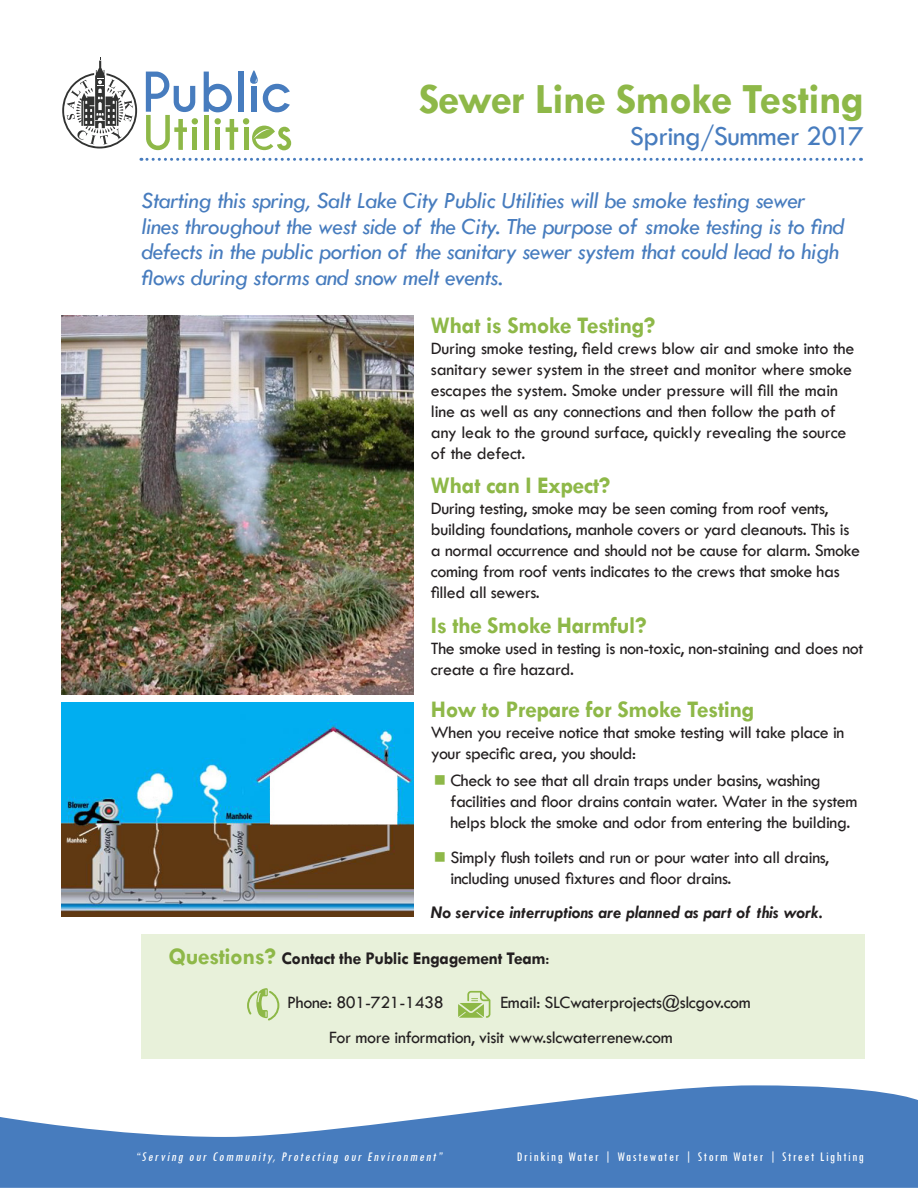
<style>
.page{position:relative;width:918px;height:1188px;background:#fff}
.page>*{position:absolute;margin:0;border:0;box-sizing:border-box;transform-origin:0 0}
.t1{font:700 43.5px "Tw Cen";letter-spacing:-.02em;color:#8eb848}
.t2{font:28.5px "Tw Cen";letter-spacing:-.02em;color:#477cbe}
.t3{font:italic 24px/25.5px "Tw Cen";letter-spacing:-.02em;color:#477cbe}
.t4{font:700 24px "Tw Cen";letter-spacing:-.02em;color:#8eb848}
.t5{font:18px/21px "Tw Cen";letter-spacing:-.02em;color:#231f20}
.t6{font:italic 700 18px "Tw Cen";color:#231f20}
.t7{font:700 18px "Tw Cen";letter-spacing:-.02em;color:#231f20}
.t8{font:condensed 13.65px "Tw Cen";letter-spacing:.12em;color:#fff}
.t9{font:italic condensed 13.65px "Tw Cen";color:#fff}
.s1{color:#8eb848}
.s2{font-size:24px;color:#8eb848}
.s3{font-weight:400}
</style>
<div class="page">
<div style="left:141px;top:934px;width:723px;height:124px;background:#e8f1da"></div>
<svg style="left:0;top:1085px;width:918px;height:103px;fill:#477cbe"></svg>
<svg style="left:62px;top:57px;width:75px;height:91px"></svg>
<div style="left:204px;top:115px;width:5px;height:35px;background:#8eb848"></div>
<svg style="left:215px;top:118px;width:76px;height:32px"></svg>
<svg style="left:146px;top:72px;width:52px;height:78px"></svg>
<svg style="left:204px;top:72px;width:28px;height:40px"></svg>
<div style="left:238px;top:72px;width:5px;height:40px;background:#477cbe"></div>
<svg style="left:250px;top:70px;width:40px;height:42px"></svg>
<svg style="left:141px;top:158px;width:720px;height:3px"></svg>
<img style="left:62px;top:702px;width:352px;height:215px">
<img style="left:62px;top:316px;width:352px;height:378px">
<svg style="left:247px;top:988px;width:32px;height:33px"></svg>
<svg style="left:458px;top:991px;width:32px;height:27px"></svg>
<p class="t1" style="left:419px;top:73px;width:447px">Sewer Line Smoke Testing</p>
<p class="t2" style="left:630px;top:118px;width:236px">Spring/Summer 2017</p>
<p class="t3" style="left:141px;top:188px;width:705px">Starting this spring, Salt Lake City Public Utilities will be smoke testing sewer lines throughout the west side of the City. The purpose of smoke testing is to find defects in the public portion of the sanitary sewer system that could lead to high flows during storms and snow melt events.</p>
<p class="t4" style="left:431px;top:311px;width:226px">What is Smoke Testing?</p>
<p class="t5" style="left:431px;top:337px;width:425px">During smoke testing, field crews blow air and smoke into the sanitary sewer system in the street and monitor where smoke escapes the system. Smoke under pressure will fill the main line as well as any connections and then follow the path of any leak to the ground surface, quickly revealing the source of the defect.</p>
<p class="t4" style="left:431px;top:471px;width:181px">What can I Expect?</p>
<p class="t5" style="left:431px;top:498px;width:431px">During testing, smoke may be seen coming from roof vents, building foundations, manhole covers or yard cleanouts. This is a normal occurrence and should not be cause for alarm. Smoke coming from roof vents indicates to the crews that smoke has filled all sewers.</p>
<p class="t4" style="left:431px;top:611px;width:217px">Is the Smoke Harmful?</p>
<p class="t5" style="left:431px;top:637px;width:434px">The smoke used in testing is non-toxic, non-staining and does not create a fire hazard.</p>
<p class="t4" style="left:431px;top:695px;width:325px">How to Prepare for Smoke Testing</p>
<p class="t5" style="left:431px;top:721px;width:415px">When you receive notice that smoke testing will take place in your specific area, you should:</p>
<p class="t5" style="left:450px;top:770px;width:409px;text-indent:-16px"><span class="s1">■</span> Check to see that all drain traps under basins, washing facilities and floor drains contain water. Water in the system helps block the smoke and odor from entering the building.</p>
<p class="t5" style="left:450px;top:847px;width:380px;text-indent:-16px"><span class="s1">■</span> Simply flush toilets and run or pour water into all drains, including unused fixtures and floor drains.</p>
<p class="t6" style="left:431px;top:902px;width:393px">No service interruptions are planned as part of this work.</p>
<p class="t7" style="left:168px;top:948px;width:382px"><span class="s2">Questions?</span> Contact the Public Engagement Team<span class="s3">:</span></p>
<p class="t5" style="left:287px;top:992px;width:158px">Phone: 801-721-1438</p>
<p class="t5" style="left:500px;top:992px;width:252px">Email: SLCwaterprojects@slcgov.com</p>
<p class="t5" style="left:329px;top:1026px;width:345px">For more information, visit www.slcwaterrenew.com</p>
<p class="t9" style="left:135px;top:1148px;width:311px">“Serving our Community, Protecting our Environment”</p>
<p class="t8" style="left:517px;top:1148px;width:348px">Drinking Water | Wastewater | Storm Water | Street Lighting</p>
</div>
